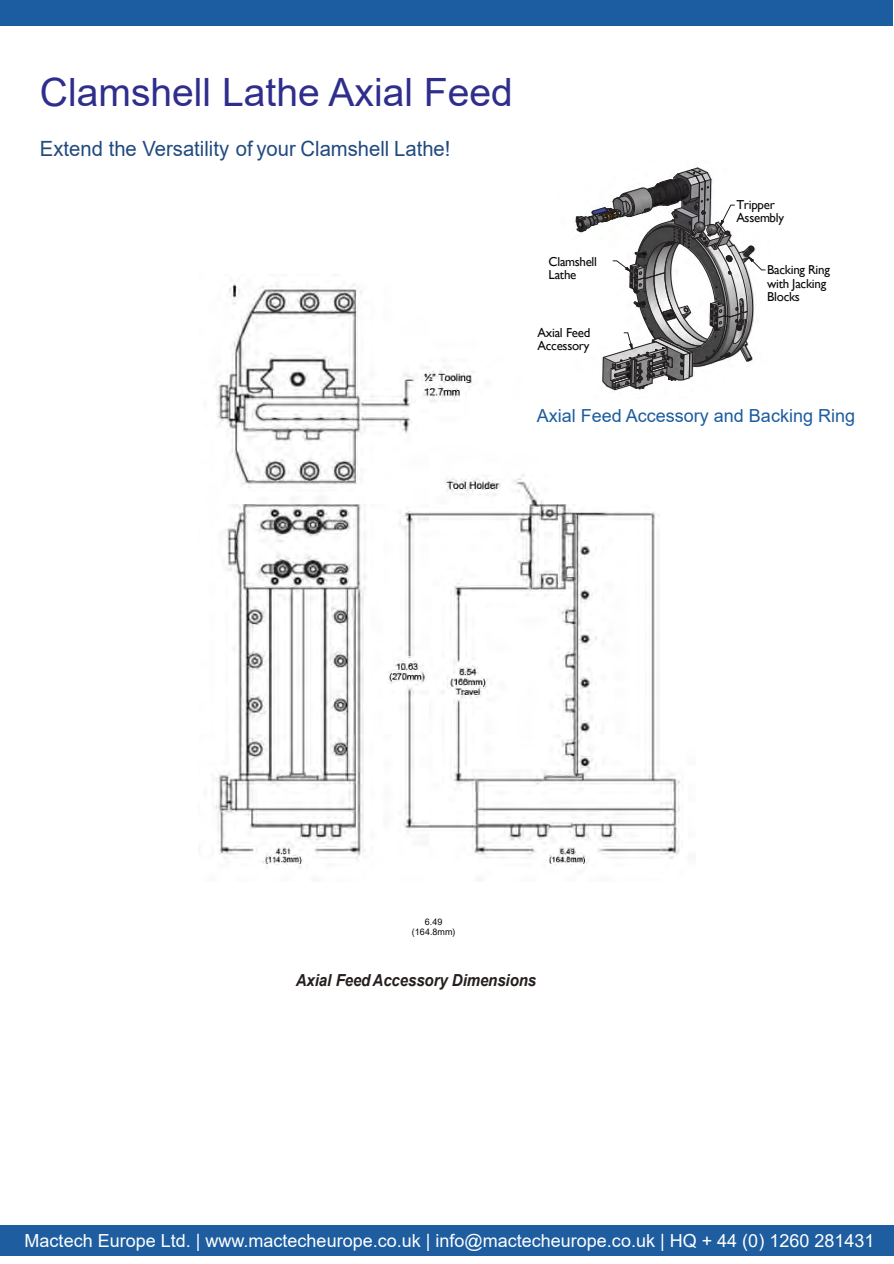
<style>
.page{position:relative;width:894px;height:1264px;background:#fff}
.page>*{position:absolute;margin:0;border:0;box-sizing:border-box;transform-origin:0 0}
.t1{font:39px "Arial";color:#2f2e8d}
.t2{font:21px "Arial";color:#214a7f;scale:.96 1}
.t3{font:18px "Arial";color:#fff}
.t4{font:18px "Arial";color:#1a5c9e}
.t5{font:italic 700 16.5px "Arial";letter-spacing:-.01em;color:#251f1e;scale:.91 1}
.t6{font:12.9px/12.9px "Gill Sans";letter-spacing:-.025em;color:#090b0b}
.t7{font:9px/10.2px "Arial";letter-spacing:.005em;color:#080a0a;text-align:center}
</style>
<div class="page">
<div style="left:0;top:0;width:892px;height:26px;background:#1b5da0"></div>
<img style="left:215px;top:283px;width:465px;height:585px">
<img style="left:533px;top:269px;width:233px;height:129px">
<svg style="left:575px;top:167px;width:190px;height:231px"></svg>
<div style="left:0;top:1224px;width:893px;height:31px;background:#1d5da0"></div>
<h1 class="t1" style="left:40px;top:77px;width:474px">Clamshell Lathe Axial Feed</h1>
<p class="t2" style="left:40px;top:141px;width:429px">Extend the Versatility of your Clamshell Lathe!</p>
<p class="t6" style="left:548px;top:257px;width:50px">Clamshell<br>Lathe</p>
<p class="t6" style="left:537px;top:327px;width:54px">Axial Feed<br>Accessory</p>
<p class="t6" style="left:736px;top:200px;width:49px">Tripper<br>Assembly</p>
<p class="t6" style="left:767px;top:264px;width:64px;line-height:13.4px">Backing Ring with Jacking<br>Blocks</p>
<p class="t4" style="left:536px;top:409px;width:320px">Axial Feed Accessory and Backing Ring</p>
<p class="t7" style="left:412px;top:917px;width:45px">6.49 (164.8mm)</p>
<p class="t5" style="left:296px;top:974px;width:265px">Axial FeedAccessory Dimensions</p>
<p class="t3" style="left:25px;top:1233px;width:851px">Mactech Europe Ltd. | www.mactecheurope.co.uk | info@mactecheurope.co.uk | HQ + 44 (0) 1260 281431</p>
</div>
